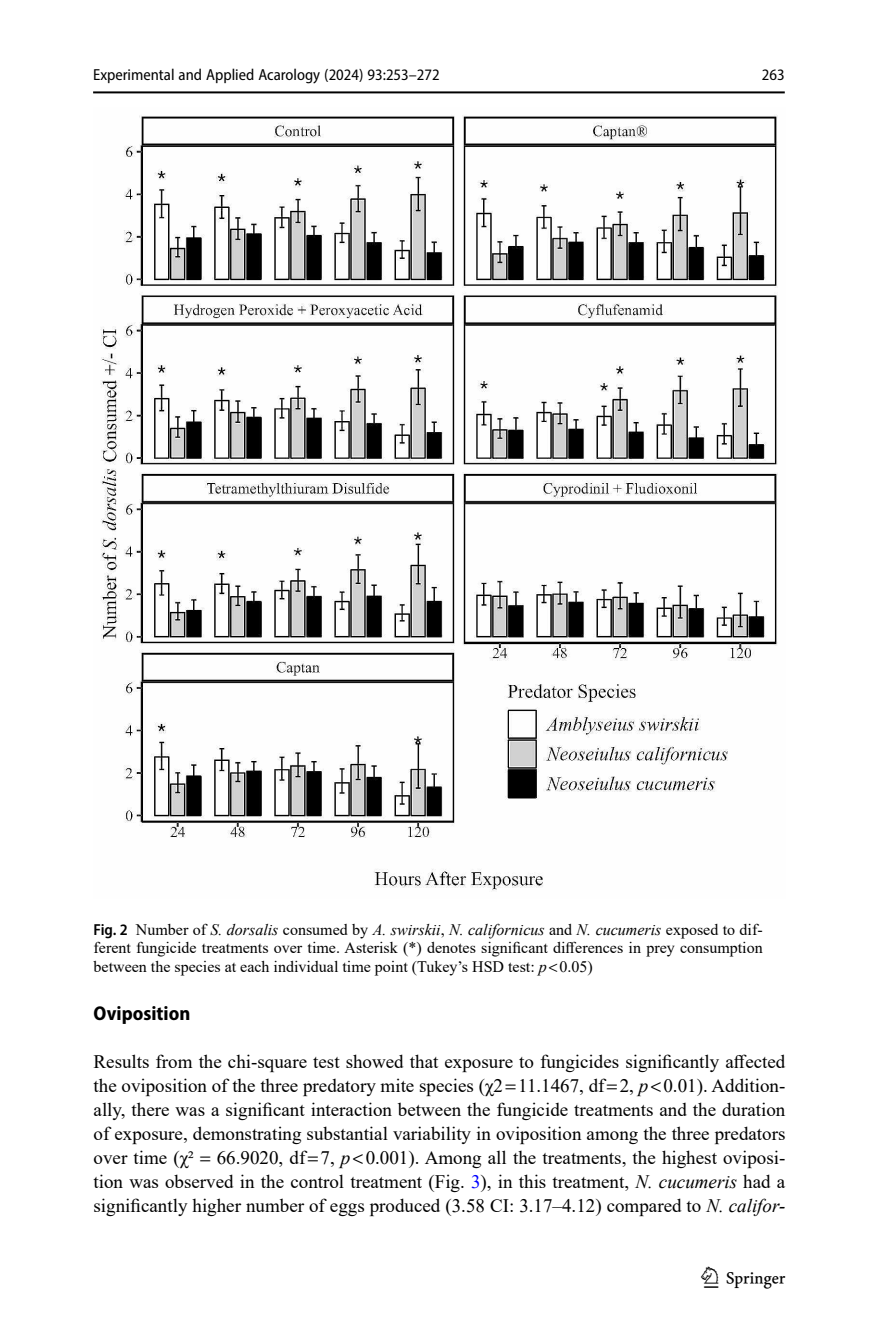
<style>
.page{position:relative;width:879px;height:1333px;background:#fff}
.page>*{position:absolute;margin:0;border:0;box-sizing:border-box;transform-origin:0 0}
.t1{font:30px "Springnew";color:#000}
.Head_2{font:700 semi-condensed 20px "Myriad Pro";color:#000}
.Body_Text{font:19px/24px "Times New Roman";color:#000;text-align:justify}
.Figure_Caption{font:16px/18.4px "Times New Roman";color:#000;text-align:justify}
.t2{font:semi-condensed 16px "Myriad Pro";color:#000}
.s1{font-family:"Myriad Pro";font-weight:600;font-stretch:semi-condensed}
.s2{font-style:italic}
.s3{color:#00f}
</style>
<div class="page">
<hr style="left:93px;top:91px;width:692px;height:2px;background:#000">
<img style="left:100px;top:115px;width:678px;height:776px">
<p class="t2" style="left:93px;top:65px;width:348px">Experimental and Applied Acarology (2024) 93:253–272</p>
<p class="t2" style="left:762px;top:65px;width:24px">263</p>
<p class="Figure_Caption" style="left:94px;top:919px;width:670px"><span class="s1">Fig. 2</span> Number of <span class="s2">S. dorsalis</span> consumed by <span class="s2">A. swirskii</span>, <span class="s2">N. californicus</span> and <span class="s2">N. cucumeris</span> exposed to dif&shy;ferent fungicide treatments over time. Asterisk (*) denotes significant differences in prey consumption between the species at each individual time point (Tukey’s HSD test: <span class="s2">p</span> 0.05)</p>
<p class="Head_2" style="left:94px;top:1000px;width:98px">Oviposition</p>
<p class="Body_Text" style="left:94px;top:1049px;width:693px">Results from the chi-square test showed that exposure to fungicides significantly affected the oviposition of the three predatory mite species (χ2 11.1467, df 2, <span class="s2">p</span> 0.01). Addition&shy;ally, there was a significant interaction between the fungicide treatments and the duration of exposure, demonstrating substantial variability in oviposition among the three predators over time (χ² 66.9020, df 7, <span class="s2">p</span> 0.001). Among all the treatments, the highest oviposi&shy;tion was observed in the control treatment (Fig. <span class="s3">3</span>), in this treatment, <span class="s2">N. cucumeris</span> had a significantly higher number of eggs produced (3.58 CI: 3.17–4.12) compared to <span class="s2">N. califor-</span></p>
<h1 class="t1" style="left:704px;top:1260px;width:83px">1 3</h1>
</div>
